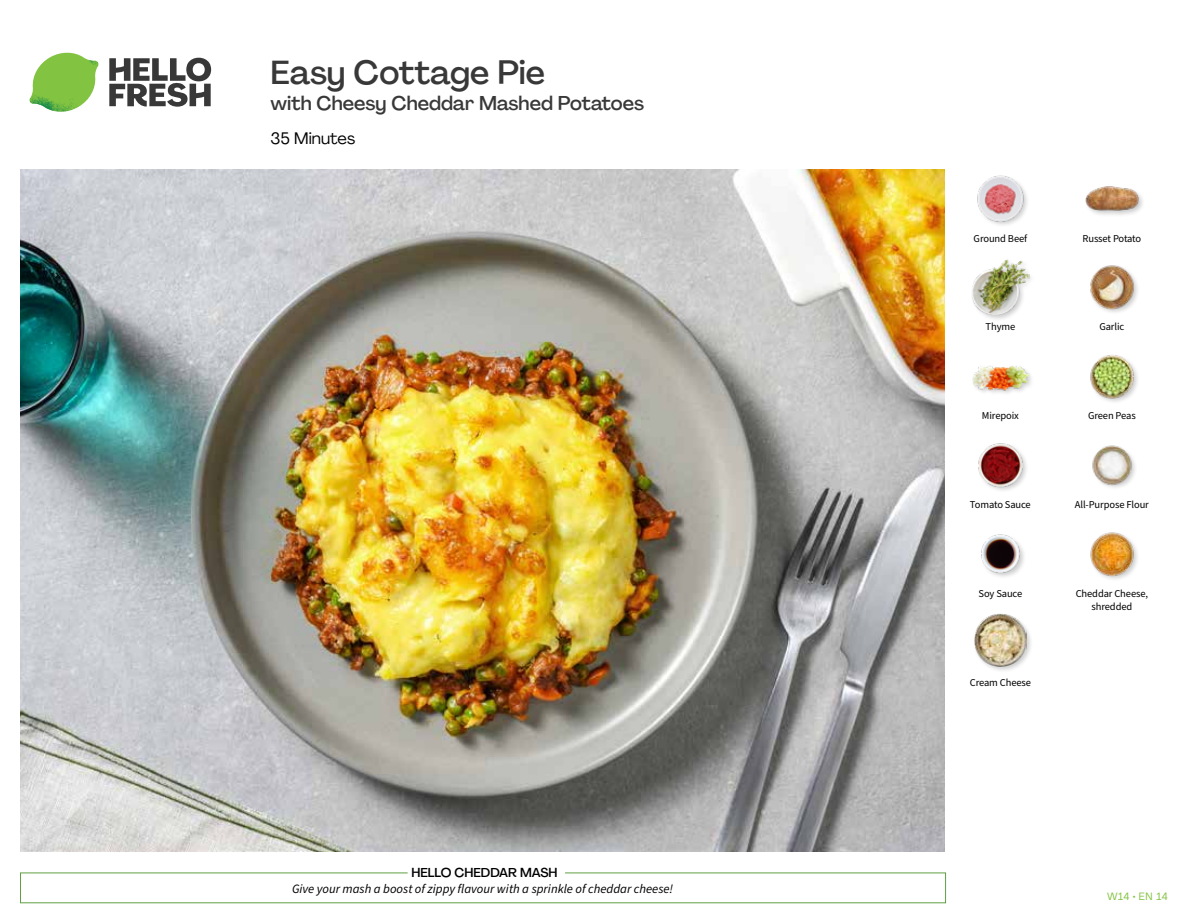
<style>
.page{position:relative;width:1188px;height:918px;background:#fff}
.page>*{position:absolute;margin:0;border:0;box-sizing:border-box;transform-origin:0 0}
.t1{font:500 33px "Agrandir";letter-spacing:-.005em;color:#383839}
.t2{font:500 19.5px "Agrandir";color:#383839}
.t3{font:16.5px "Agrandir";color:#000}
.t4{font:italic 12.75px "Source Sans Pro";color:#000}
.t5{font:500 12.75px "Agrandir";color:#000}
.t6{font:10.5px/13.5px "Source Sans Pro";letter-spacing:-.01em;color:#000;text-align:center}
.t7{font:10.5px "Agrandir";letter-spacing:.045em;color:#82c341}
</style>
<div class="page">
<svg style="left:109px;top:57px;width:102px;height:50px"></svg>
<svg style="left:34px;top:53px;width:62px;height:40px"></svg>
<img style="left:67px;top:53px;width:32px;height:26px">
<img style="left:33px;top:75px;width:59px;height:11px">
<img style="left:29px;top:79px;width:61px;height:33px">
<img style="left:65px;top:86px;width:27px;height:25px">
<div style="left:20px;top:873px;width:926px;height:30px;border:1px solid #609f43"></div>
<div style="left:408px;top:865px;width:157px;height:15px;background:#fff"></div>
<img style="left:21px;top:170px;width:924px;height:681px">
<div style="left:973px;top:613px;width:60px;height:60px;background:#000;opacity:.2"></div>
<img style="left:974px;top:614px;width:53px;height:52px">
<img style="left:1090px;top:532px;width:48px;height:47px">
<img style="left:981px;top:534px;width:43px;height:43px">
<img style="left:1092px;top:445px;width:43px;height:43px">
<img style="left:978px;top:443px;width:49px;height:48px">
<img style="left:1090px;top:355px;width:48px;height:47px">
<div style="left:972px;top:365px;width:63px;height:31px;background:#000;opacity:.2"></div>
<img style="left:972px;top:365px;width:57px;height:30px">
<img style="left:1090px;top:265px;width:48px;height:48px">
<div style="left:971px;top:258px;width:64px;height:64px;background:#000;opacity:.2"></div>
<img style="left:972px;top:259px;width:57px;height:57px">
<div style="left:1084px;top:185px;width:61px;height:33px;background:#000;opacity:.2"></div>
<img style="left:1084px;top:185px;width:57px;height:28px">
<img style="left:977px;top:175px;width:50px;height:50px">
<h1 class="t1" style="left:271px;top:52px;width:276px">Easy Cottage Pie</h1>
<h2 class="t2" style="left:271px;top:91px;width:375px">with Cheesy Cheddar Mashed Potatoes</h2>
<h3 class="t3" style="left:271px;top:128px;width:86px">35 Minutes</h3>
<p class="t5" style="left:411px;top:864px;width:148px">HELLO CHEDDAR MASH</p>
<p class="t4" style="left:292px;top:880px;width:383px">Give your mash a boost of zippy flavour with a sprinkle of cheddar cheese!</p>
<p class="t6" style="left:974px;top:232px;width:55px">Ground Beef</p>
<p class="t6" style="left:1083px;top:232px;width:60px">Russet Potato</p>
<p class="t6" style="left:986px;top:321px;width:31px">Thyme</p>
<p class="t6" style="left:1099px;top:321px;width:26px">Garlic</p>
<p class="t6" style="left:982px;top:409px;width:39px">Mirepoix</p>
<p class="t6" style="left:1088px;top:409px;width:49px">Green Peas</p>
<p class="t6" style="left:970px;top:498px;width:62px">Tomato Sauce</p>
<p class="t6" style="left:1075px;top:498px;width:76px">All-Purpose Flour</p>
<p class="t6" style="left:979px;top:587px;width:45px">Soy Sauce</p>
<p class="t6" style="left:970px;top:676px;width:63px">Cream Cheese</p>
<p class="t6" style="left:1076px;top:587px;width:74px">Cheddar Cheese, shredded</p>
<p class="t7" style="left:1107px;top:890px;width:62px">W14 • EN 14</p>
</div>
